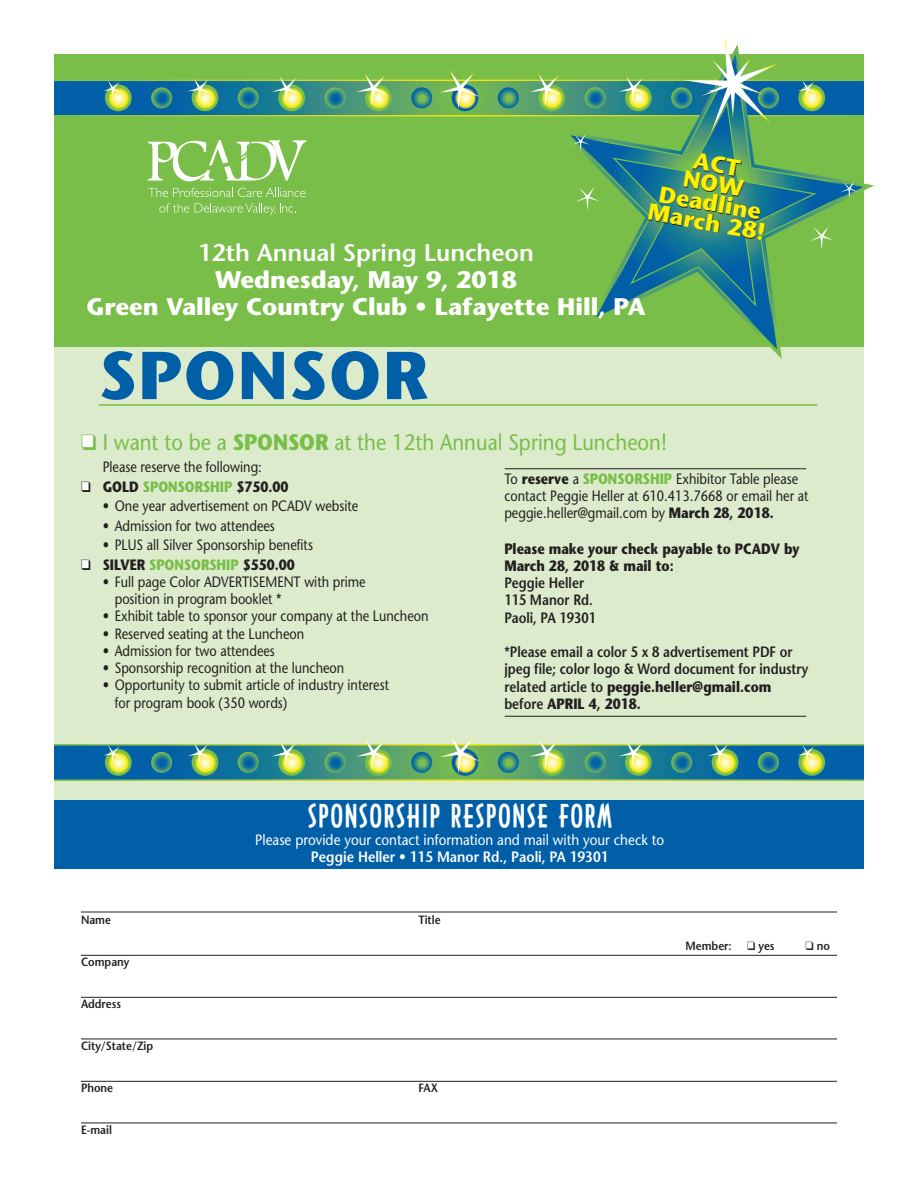
<style>
.page{position:relative;width:918px;height:1188px;background:#fff}
.page>*{position:absolute;margin:0;border:0;box-sizing:border-box;transform-origin:0 0}
.t1{font:700 67.5px "Stone Sans";letter-spacing:.025em;color:#015fa8}
.t2{font:700 30px "Tech";letter-spacing:.075em;color:#fff}
.t3{font:700 24px/27px "Stone Sans";color:#fff;text-align:center}
.t4{font:600 24px "Stone Sans";color:#fff}
.t5{font:700 23.1px/38.8px "Stone Sans";color:#fff101;text-align:center}
.t6{font:22.5px "Stone Sans";color:#79be48;scale:.9 1}
.t7{font:15px/17.2px "Stone Sans";color:#231f20;scale:.85 1}
.t8{font:600 15px/17.2px "Stone Sans";color:#231f20;scale:.85 1}
.t9{font:700 15px/17.2px "Stone Sans";color:#231f20;scale:.85 1}
.t10{font:15px "Stone Sans";color:#fff;scale:.9 1}
.t11{font:600 15px "Stone Sans";color:#fff;scale:.9 1}
.t12{font:600 12px "Stone Sans";color:#231f20;scale:.9 1}
.s1{font-weight:700}
.s2{color:#79be48}
.s3{font-weight:700;color:#79be48}
</style>
<div class="page">
<div style="left:54px;top:259px;width:810px;height:555px;background:#dbebcc"></div>
<div style="left:54px;top:54px;width:810px;height:293px;background:#79be48"></div>
<div style="left:54px;top:800px;width:810px;height:69px;background:#015fa8"></div>
<hr style="left:81px;top:912px;width:756px;height:1px;background:#231f20">
<hr style="left:81px;top:955px;width:756px;height:1px;background:#231f20">
<hr style="left:81px;top:997px;width:756px;height:1px;background:#231f20">
<hr style="left:81px;top:1039px;width:756px;height:1px;background:#231f20">
<hr style="left:81px;top:1081px;width:756px;height:1px;background:#231f20">
<hr style="left:81px;top:1123px;width:756px;height:1px;background:#231f20">
<svg style="left:54px;top:734px;width:810px;height:47px"></svg>
<svg style="left:238px;top:752px;width:21px;height:21px"></svg>
<svg style="left:325px;top:752px;width:21px;height:21px"></svg>
<svg style="left:411px;top:752px;width:21px;height:21px"></svg>
<svg style="left:498px;top:752px;width:21px;height:21px"></svg>
<svg style="left:585px;top:752px;width:21px;height:21px"></svg>
<svg style="left:671px;top:752px;width:21px;height:21px"></svg>
<svg style="left:758px;top:752px;width:21px;height:21px"></svg>
<hr style="left:99px;top:404px;width:719px;height:2px;background:#79be48">
<div style="left:82px;top:434px;width:11px;height:13px;background:#fff"></div>
<hr style="left:505px;top:468px;width:301px;height:1px;background:#231f20">
<hr style="left:505px;top:716px;width:301px;height:1px;background:#231f20">
<div style="left:82px;top:482px;width:6px;height:8px;background:#fff"></div>
<div style="left:82px;top:560px;width:6px;height:8px;background:#fff"></div>
<svg style="left:596px;top:307px;width:185px;height:42px"></svg>
<svg style="left:54px;top:37px;width:810px;height:270px"></svg>
<h3 class="t5" style="left:669px;top:139px;width:105px;rotate:10deg">ACT<br>Deadline</h3>
<h3 class="t5" style="left:658px;top:157px;width:120px;rotate:10deg">NOW<br>March 28!</h3>
<h3 class="t4" style="left:198px;top:244px;width:337px">12th Annual Spring Luncheon</h3>
<h3 class="t3" style="left:86px;top:269px;width:561px">Wednesday, May 9, 2018<br>Green Valley Country Club • Lafayette Hill, PA</h3>
<h1 class="t1" style="left:99px;top:350px;width:330px">SPONSOR</h1>
<h3 class="t6" style="left:81px;top:433px;width:653px">❑ I want to be a <span class="s1">SPONSOR</span> at the 12th Annual Spring Luncheon!</h3>
<p class="t7" style="left:103px;top:460px;width:189px">Please reserve the following:</p>
<p class="t9" style="left:81px;top:479px;width:246px">❑ GOLD <span class="s2">SPONSORSHIP</span> $750.00</p>
<p class="t7" style="left:103px;top:499px;width:302px">• One year advertisement on PCADV website</p>
<p class="t7" style="left:103px;top:518px;width:204px">• Admission for two attendees</p>
<p class="t7" style="left:103px;top:538px;width:249px">• PLUS all Silver Sponsorship benefits</p>
<p class="t9" style="left:81px;top:557px;width:253px">❑ SILVER <span class="s2">SPONSORSHIP</span> $550.00</p>
<p class="t7" style="left:115px;top:575px;width:297px;text-indent:-12px">• Full page Color ADVERTISEMENT with prime position in program booklet *</p>
<p class="t7" style="left:103px;top:609px;width:385px">• Exhibit table to sponsor your company at the Luncheon</p>
<p class="t7" style="left:103px;top:626px;width:239px">• Reserved seating at the Luncheon</p>
<p class="t7" style="left:103px;top:644px;width:204px">• Admission for two attendees</p>
<p class="t7" style="left:103px;top:661px;width:286px">• Sponsorship recognition at the luncheon</p>
<p class="t7" style="left:115px;top:678px;width:324px;text-indent:-12px">• Opportunity to submit article of industry interest for program book (350 words)</p>
<p class="t7" style="left:504px;top:472px;width:359px">To <span class="s1">reserve</span> a <span class="s3">SPONSORSHIP</span> Exhibitor Table please contact Peggie Heller at 610.413.7668 or email her at peggie.heller@gmail.com by <span class="s1">March 28, 2018.</span></p>
<p class="t9" style="left:504px;top:541px;width:349px">Please make your check payable to PCADV by<br>March 28, 2018 &amp; mail to:</p>
<p class="t8" style="left:504px;top:576px;width:110px">Peggie Heller<br>115 Manor Rd.<br>Paoli, PA 19301</p>
<p class="t8" style="left:504px;top:645px;width:359px">*Please email a color 5 x 8 advertisement PDF or jpeg file; color logo &amp; Word document for industry related article to <span class="s1">peggie.heller@gmail.com </span>before <span class="s1">APRIL 4, 2018.</span></p>
<h2 class="t2" style="left:308px;top:799px;width:305px">SPONSORSHIP RESPONSE FORM</h2>
<p class="t10" style="left:255px;top:834px;width:456px">Please provide your contact information and mail with your check to</p>
<p class="t11" style="left:311px;top:851px;width:332px">Peggie Heller • 115 Manor Rd., Paoli, PA 19301</p>
<p class="t12" style="left:81px;top:915px;width:35px">Name</p>
<p class="t12" style="left:418px;top:915px;width:26px">Title</p>
<p class="t12" style="left:81px;top:957px;width:55px">Company</p>
<p class="t12" style="left:81px;top:999px;width:46px">Address</p>
<p class="t12" style="left:81px;top:1041px;width:82px">City/State/Zip</p>
<p class="t12" style="left:81px;top:1083px;width:37px">Phone</p>
<p class="t12" style="left:418px;top:1083px;width:23px">FAX</p>
<p class="t12" style="left:81px;top:1125px;width:36px">E-mail</p>
<p class="t12" style="left:686px;top:942px;width:53px">Member:</p>
<p class="t12" style="left:747px;top:942px;width:32px">❑ yes</p>
<p class="t12" style="left:806px;top:942px;width:29px">❑ no</p>
</div>
